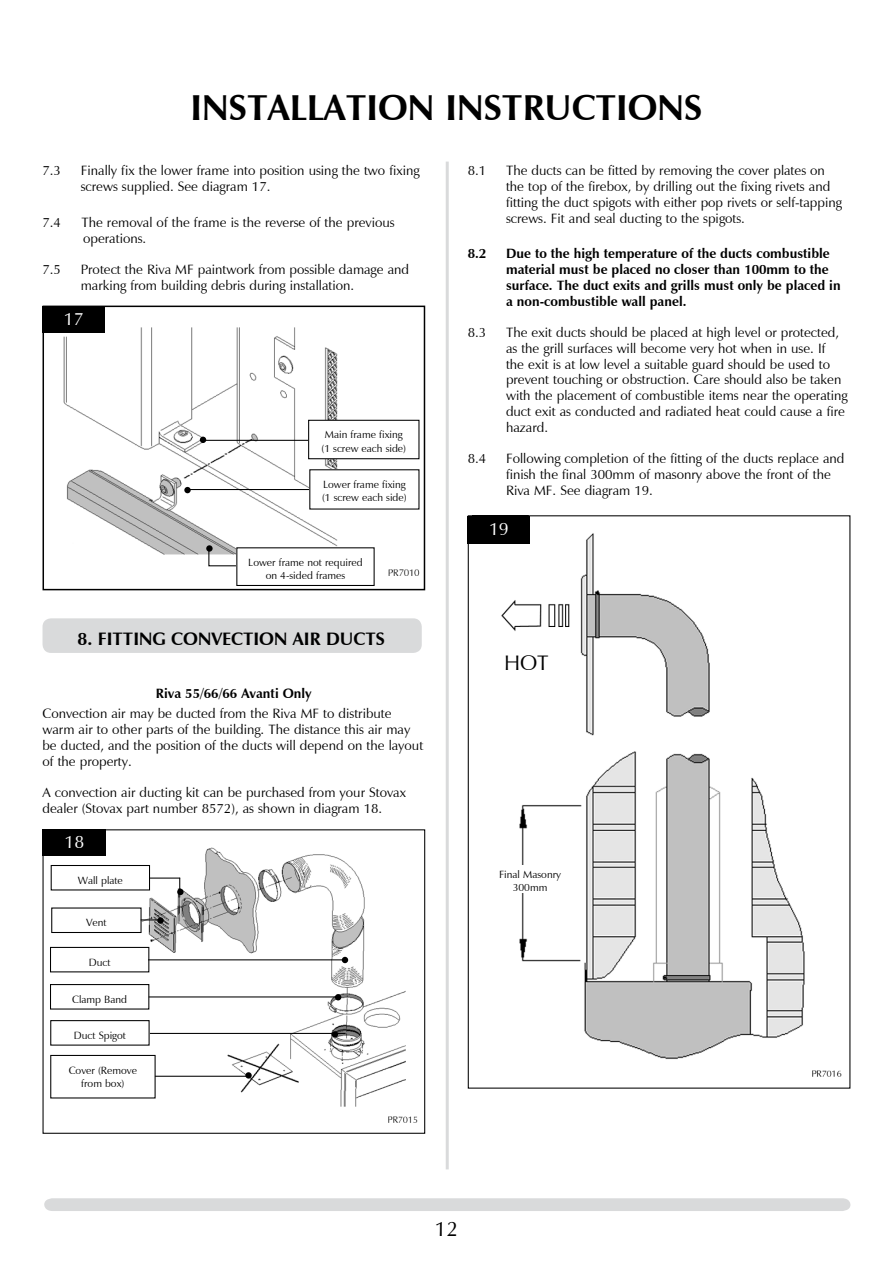
<style>
.page{position:relative;width:893px;height:1263px;background:#fff}
.page>*{position:absolute;margin:0;border:0;box-sizing:border-box;transform-origin:0 0}
.t1{font:700 36px "Zapf Humanist 601 BT";color:#000}
.t2{font:21px "Zapf Humanist 601 BT";color:#000}
.t3{font:700 18px "Zapf Humanist 601 BT";color:#000}
.t4{font:18px "Zapf Humanist 601 BT";color:#fff}
.t5{font:13.5px/15.8px "Zapf Humanist 601 BT";color:#000}
.t6{font:700 13.5px/15.8px "Zapf Humanist 601 BT";color:#000}
.t7{font:10.5px/13.5px "Zapf Humanist 601 BT";color:#000;text-align:center}
</style>
<div class="page">
<svg style="left:44px;top:1198px;width:806px;height:13px;background:#d9dadb"></svg>
<hr style="left:446px;top:162px;width:3px;height:1007px;background:#d9dadb">
<img style="left:46px;top:327px;width:374px;height:249px">
<div style="left:43px;top:306px;width:382px;height:284px;border:2px solid #000"></div>
<div style="left:237px;top:548px;width:137px;height:37px;background:#fff"></div>
<div style="left:236px;top:547px;width:139px;height:39px;border:1px solid #000"></div>
<svg style="left:208px;top:547px;width:29px;height:20px"></svg>
<hr style="left:187px;top:489px;width:139px;height:1px;background:#000">
<div style="left:43px;top:306px;width:62px;height:26px;background:#000"></div>
<div style="left:43px;top:618px;width:379px;height:35px;background:#d9dadb;border-radius:9px"></div>
<div style="left:309px;top:420px;width:110px;height:39px;background:#fff"></div>
<div style="left:308px;top:420px;width:111px;height:39px;border:1px solid #000"></div>
<div style="left:310px;top:470px;width:109px;height:39px;background:#fff"></div>
<img style="left:47px;top:847px;width:371px;height:276px">
<div style="left:43px;top:829px;width:382px;height:305px;border:1px solid #000"></div>
<div style="left:43px;top:829px;width:63px;height:26px;background:#000"></div>
<div style="left:51px;top:865px;width:99px;height:25px;background:#fff"></div>
<div style="left:51px;top:865px;width:99px;height:25px;border:1px solid #000"></div>
<div style="left:52px;top:908px;width:89px;height:24px;background:#fff"></div>
<div style="left:51px;top:907px;width:91px;height:26px;border:1px solid #000"></div>
<div style="left:51px;top:947px;width:98px;height:25px;background:#fff"></div>
<div style="left:50px;top:947px;width:99px;height:25px;border:1px solid #000"></div>
<div style="left:51px;top:1055px;width:104px;height:43px;background:#fff"></div>
<div style="left:50px;top:1055px;width:106px;height:43px;border:1px solid #000"></div>
<hr style="left:155px;top:1076px;width:92px;height:1px;background:#000">
<div style="left:51px;top:1021px;width:98px;height:24px;background:#fff"></div>
<div style="left:50px;top:1020px;width:100px;height:25px;border:1px solid #000"></div>
<hr style="left:150px;top:1033px;width:196px;height:1px;background:#000">
<div style="left:51px;top:984px;width:98px;height:25px;background:#fff"></div>
<div style="left:50px;top:984px;width:99px;height:25px;border:1px solid #000"></div>
<hr style="left:149px;top:996px;width:189px;height:1px;background:#000">
<hr style="left:148px;top:959px;width:196px;height:1px;background:#000">
<svg style="left:141px;top:919px;width:16px;height:1px"></svg>
<hr style="left:150px;top:877px;width:30px;height:2px;background:#000">
<img style="left:501px;top:533px;width:341px;height:544px">
<div style="left:494px;top:865px;width:72px;height:28px;background:#fff"></div>
<div style="left:468px;top:516px;width:62px;height:28px;background:#000"></div>
<svg style="left:200px;top:437px;width:110px;height:6px"></svg>
<div style="left:184px;top:487px;width:7px;height:6px;background:#000;border-radius:50%"></div>
<svg style="left:206px;top:545px;width:7px;height:7px"></svg>
<div style="left:177px;top:889px;width:7px;height:6px;background:#000;border-radius:50%"></div>
<svg style="left:157px;top:917px;width:7px;height:7px"></svg>
<svg style="left:342px;top:957px;width:6px;height:6px"></svg>
<svg style="left:335px;top:994px;width:6px;height:6px"></svg>
<svg style="left:332px;top:1031px;width:6px;height:6px"></svg>
<div style="left:245px;top:1072px;width:7px;height:6px;background:#000;border-radius:50%"></div>
<h1 class="t1" style="left:191px;top:85px;width:513px">INSTALLATION INSTRUCTIONS</h1>
<p class="t5" style="left:43px;top:163px;width:20px">7.3</p>
<p class="t5" style="left:81px;top:163px;width:340px">Finally fix the lower frame into position using the two fixing screws supplied. See diagram 17.</p>
<p class="t5" style="left:43px;top:214px;width:20px">7.4</p>
<p class="t5" style="left:81px;top:214px;width:315px">The removal of the frame is the reverse of the previous operations.</p>
<p class="t5" style="left:43px;top:262px;width:20px">7.5</p>
<p class="t5" style="left:81px;top:262px;width:330px">Protect the Riva MF paintwork from possible damage and marking from building debris during installation.</p>
<h3 class="t4" style="left:64px;top:307px;width:21px">17</h3>
<p class="t7" style="left:321px;top:428px;width:86px">Main frame fixing (1 screw each side)</p>
<p class="t7" style="left:322px;top:478px;width:86px;text-align:left">Lower frame fixing (1 screw each side)</p>
<p class="t7" style="left:248px;top:556px;width:116px">Lower frame not required on 4-sided frames</p>
<h3 class="t3" style="left:78px;top:627px;width:309px">8. FITTING CONVECTION AIR DUCTS</h3>
<p class="t6" style="left:156px;top:686px;width:157px">Riva 55/66/66 Avanti Only</p>
<p class="t5" style="left:43px;top:706px;width:382px">Convection air may be ducted from the Riva MF to distribute warm air to other parts of the building. The distance this air may be ducted, and the position of the ducts will depend on the layout of the property.</p>
<p class="t5" style="left:43px;top:785px;width:365px">A convection air ducting kit can be purchased from your Stovax dealer (Stovax part number 8572), as shown in diagram 18.</p>
<h3 class="t4" style="left:65px;top:831px;width:21px">18</h3>
<p class="t7" style="left:78px;top:873px;width:47px">Wall plate</p>
<p class="t7" style="left:86px;top:916px;width:22px">Vent</p>
<p class="t7" style="left:89px;top:955px;width:23px">Duct</p>
<p class="t7" style="left:72px;top:992px;width:57px">Clamp Band</p>
<p class="t7" style="left:74px;top:1028px;width:53px">Duct Spigot</p>
<p class="t7" style="left:69px;top:1063px;width:70px">Cover (Remove from box)</p>
<p class="t5" style="left:468px;top:163px;width:20px">8.1</p>
<p class="t5" style="left:506px;top:163px;width:337px">The ducts can be fitted by removing the cover plates on the top of the firebox, by drilling out the fixing rivets and fitting the duct spigots with either pop rivets or self-tapping screws. Fit and seal ducting to the spigots.</p>
<p class="t6" style="left:468px;top:246px;width:20px">8.2</p>
<p class="t6" style="left:506px;top:246px;width:336px">Due to the high temperature of the ducts combustible material must be placed no closer than 100mm to the surface. The duct exits and grills must only be placed in a non-combustible wall panel.</p>
<p class="t5" style="left:468px;top:325px;width:20px">8.3</p>
<p class="t5" style="left:506px;top:325px;width:343px">The exit ducts should be placed at high level or protected, as the grill surfaces will become very hot when in use. If<br>the exit is at low level a suitable guard should be used to prevent touching or obstruction. Care should also be taken with the placement of combustible items near the operating duct exit as conducted and radiated heat could cause a fire hazard.</p>
<p class="t5" style="left:468px;top:451px;width:20px">8.4</p>
<p class="t5" style="left:506px;top:451px;width:340px">Following completion of the fitting of the ducts replace and finish the final 300mm of masonry above the front of the<br>Riva MF. See diagram 19.</p>
<h3 class="t4" style="left:489px;top:518px;width:21px">19</h3>
<h2 class="t2" style="left:504px;top:649px;width:46px">HOT</h2>
<p class="t7" style="left:499px;top:868px;width:64px;line-height:12.6px">Final Masonry<br>300mm</p>
<h2 class="t2" style="left:435px;top:1216px;width:22px">12</h2>
</div>
